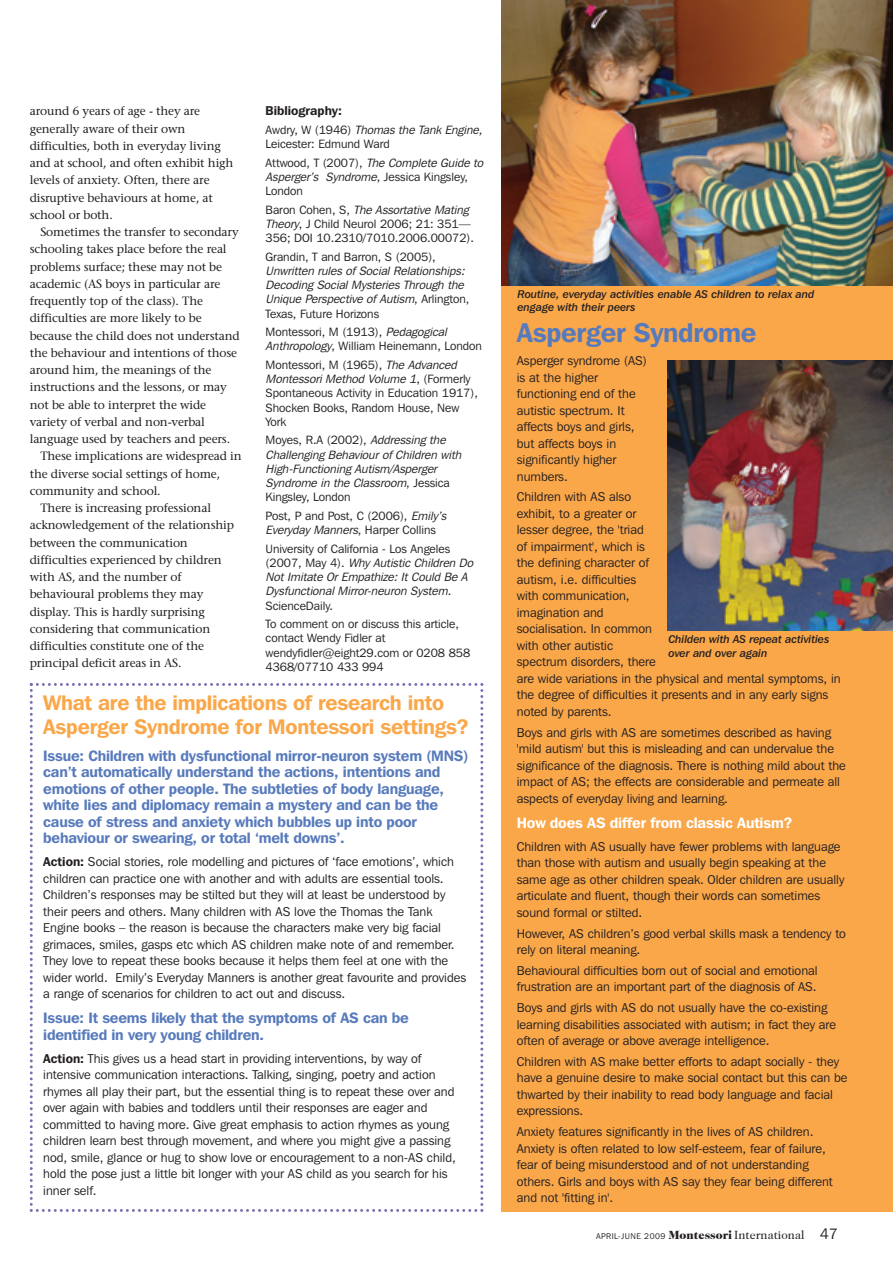
<style>
.page{position:relative;width:893px;height:1263px;background:#fff}
.page>*{position:absolute;margin:0;border:0;box-sizing:border-box;transform-origin:0 0}
.t1{font:600 27px "Franklin Gothic IT Cby BT";letter-spacing:-.015em;color:#577abc}
.t2{font:600 21px/24px "Franklin Gothic IT Cby BT";letter-spacing:-.015em;color:#faa74a}
.t3{font:600 15px/16.5px "Franklin Gothic IT Cby BT";letter-spacing:-.015em;color:#577abc}
.t4{font:600 15px "Franklin Gothic IT Cby BT";letter-spacing:-.01em;color:#fff}
.t5{font:12.75px/16.5px "Franklin Gothic IT Cby BT";color:#231f20}
.t6{font:600 12.75px "Franklin Gothic IT Cby BT";color:#231f20}
.t7{font:12px/17.2px "Stone Serif";letter-spacing:-.01em;color:#231f20}
.t8{font:12px/14.2px "Franklin Gothic IT Cby BT";color:#231f20}
.t9{font:italic 12px/14.2px "Franklin Gothic IT Cby BT";color:#231f20}
.t10{font:11.25px/13.5px "Franklin Gothic IT Cby BT Med Ital";color:#231f20}
.t11{font:8.25px "Franklin Gothic IT Cby BT";letter-spacing:.06em;color:#231f20}
.s1{font-style:italic}
.s2{font-style:normal}
.s3{font-weight:600}
.s4{font-family:"Caslon Two Twenty Four";font-weight:900;font-size:12px}
.s5{font-family:"Caslon Two Twenty Four";font-size:12px}
.s6{font-size:15px}
</style>
<div class="page">
<svg style="left:30px;top:683px;width:453px;height:529px"></svg>
<div style="left:502px;top:0;width:391px;height:1212px;background:#faa74a"></div>
<img style="left:502px;top:0;width:391px;height:285px">
<img style="left:668px;top:360px;width:225px;height:271px">
<p class="t7" style="left:30px;top:104px;width:205px">around 6 years of age - they are generally aware of their own difficulties, both in everyday living and at school, and often exhibit high levels of anxiety. Often, there are disruptive behaviours at home, at school or both.</p>
<p class="t7" style="left:40px;top:225px;width:200px">Sometimes the transfer to secondary</p>
<p class="t7" style="left:30px;top:242px;width:198px">schooling takes place before the real</p>
<p class="t7" style="left:30px;top:259px;width:194px">problems surface; these may not be</p>
<p class="t7" style="left:30px;top:276px;width:192px">academic (AS boys in particular are</p>
<p class="t7" style="left:30px;top:294px;width:175px">frequently top of the class). The</p>
<p class="t7" style="left:30px;top:311px;width:173px">difficulties are more likely to be</p>
<p class="t7" style="left:30px;top:328px;width:212px">because the child does not understand</p>
<p class="t7" style="left:30px;top:345px;width:209px">the behaviour and intentions of those</p>
<p class="t7" style="left:30px;top:363px;width:183px">around him, the meanings of the</p>
<p class="t7" style="left:30px;top:380px;width:199px">instructions and the lessons, or may</p>
<p class="t7" style="left:30px;top:397px;width:178px">not be able to interpret the wide</p>
<p class="t7" style="left:30px;top:414px;width:177px">variety of verbal and non-verbal</p>
<p class="t7" style="left:30px;top:432px;width:202px">language used by teachers and peers.</p>
<p class="t7" style="left:40px;top:449px;width:203px">These implications are widespread in</p>
<p class="t7" style="left:30px;top:466px;width:192px">the diverse social settings of home,</p>
<p class="t7" style="left:30px;top:483px;width:132px">community and school.</p>
<p class="t7" style="left:40px;top:501px;width:172px">There is increasing professional</p>
<p class="t7" style="left:30px;top:518px;width:206px">acknowledgement of the relationship</p>
<p class="t7" style="left:30px;top:535px;width:160px">between the communication</p>
<p class="t7" style="left:30px;top:552px;width:193px">difficulties experienced by children</p>
<p class="t7" style="left:30px;top:570px;width:153px">with AS, and the number of</p>
<p class="t7" style="left:30px;top:587px;width:175px">behavioural problems they may</p>
<p class="t7" style="left:30px;top:604px;width:177px">display. This is hardly surprising</p>
<p class="t7" style="left:30px;top:621px;width:182px">considering that communication</p>
<p class="t7" style="left:30px;top:639px;width:176px">difficulties constitute one of the</p>
<p class="t7" style="left:30px;top:656px;width:153px">principal deficit areas in AS.</p>
<p class="t6" style="left:266px;top:107px;width:78px">Bibliography:</p>
<p class="t8" style="left:266px;top:124px;width:221px">Awdry, W (1946) <span class="s1">Thomas the Tank Engine,<br></span>Leicester: Edmund Ward</p>
<p class="t8" style="left:266px;top:156px;width:221px">Attwood, T (2007), <span class="s1">The Complete Guide to<br>Asperger’s Syndrome</span>, Jessica Kingsley,<br>London</p>
<p class="t8" style="left:266px;top:203px;width:210px">Baron Cohen, S, <span class="s1">The Assortative Mating<br>Theory</span>, J Child Neurol 2006; 21: 351—<br>356; DOI 10.2310/7010.2006.00072).</p>
<p class="t8" style="left:266px;top:250px;width:172px">Grandin, T and Barron, S (2005),</p>
<p class="t9" style="left:266px;top:265px;width:205px">Unwritten rules of Social Relationships:<br>Decoding Social Mysteries Through the Unique Perspective of Autism<span class="s2">, A r l i n gt o n , Texas, Future Horizons</span></p>
<p class="t8" style="left:266px;top:326px;width:218px">Montessori, M (1913), <span class="s1">Pedagogical<br>Anthropology</span>, William Heinemann, London</p>
<p class="t8" style="left:266px;top:359px;width:214px">Montessori, M (1965), <span class="s1">The Advanced<br>Montessori Method Volume 1</span>, ( Fo r m e r l y<br>Spontaneous Activity in Education 1917),<br>Shocken Books, Random House, New<br>York</p>
<p class="t9" style="left:266px;top:434px;width:199px"><span class="s2">Moyes, R.A (2002),</span> Addressing the<br>Challenging Behaviour of Children with<br>High-Functioning Autism/Asperger<br>Syndrome in the Classroom<span class="s2">, J e s s i c a<br>Kingsley, London</span></p>
<p class="t8" style="left:266px;top:510px;width:184px">Post, P and Post, C (2006), <span class="s1">Emily’s<br>Everyday Manners</span>, H a r p e r C o l l i n s</p>
<p class="t9" style="left:266px;top:542px;width:211px"><span class="s2">University of California - Los Angeles (2007, May 4).</span> Why Autistic Children Do Not Imitate Or Empathize: It Could Be A Dysfunctional Mirror-neuron System<span class="s2">.<br>ScienceDaily.</span></p>
<p class="t8" style="left:266px;top:618px;width:206px">To comment on or discuss this article, contact Wendy Fidler at wendyfidler@eight29.com or 0208 858<br>4368/07710 433 994</p>
<h2 class="t2" style="left:43px;top:692px;width:427px">What are the implications of research into<br>Asperger Syndrome for Montessori settings?</h2>
<p class="t3" style="left:43px;top:749px;width:427px">Issue: Children with dysfunctional mirror-neuron system (MNS) can’t automatically understand the actions, intentions and emotions of other people. The subtleties of body language, white lies and diplomacy remain a mystery and can be the cause of stress and anxiety which bubbles up into poor behaviour or swearing, or total ‘melt downs’.</p>
<p class="t5" style="left:43px;top:855px;width:424px"><span class="s3">Action:</span> Social stories, role modelling and pictures of ‘face emotions’, which children can practice one with another and with adults are essential tools.<br>Children’s responses may be stilted but they will at least be understood by their peers and others. Many children with AS love the Thomas the Tank Engine books – the reason is because the characters make very big facial grimaces, smiles, gasps etc which AS children make note of and remember.<br>They love to repeat these books because it helps them feel at one with the wider world. Emily’s Everyday Manners is another great favourite and provides a range of scenarios for children to act out and discuss.</p>
<p class="t3" style="left:43px;top:1011px;width:367px">Issue: It seems likely that the symptoms of AS can be identified in very young children.</p>
<p class="t5" style="left:43px;top:1051px;width:414px"><span class="s3">Action:</span> This gives us a head start in providing interventions, by way of intensive communication interactions. Talking, singing, poetry and action rhymes all play their part, but the essential thing is to repeat these over and over again with babies and toddlers until their responses are eager and committed to having more. Give great emphasis to action rhymes as young children learn best through movement, and where you might give a passing nod, smile, glance or hug to show love or encouragement to a non-AS child, hold the pose just a little bit longer with your AS child as you search for his inner self.</p>
<p class="t10" style="left:517px;top:288px;width:298px">Routine, everyday activities enable AS children to relax and engage with their peers</p>
<h1 class="t1" style="left:517px;top:323px;width:241px">Asperger Syndrome</h1>
<p class="t5" style="left:517px;top:354px;width:132px">Asperger syndrome (AS) is at the higher functioning end of the autistic spectrum. It affects boys and girls, but affects boys in significantly higher numbers.</p>
<p class="t5" style="left:517px;top:490px;width:325px">Children with AS also<br>exhibit, to a greater or<br>lesser degree, the 'triad<br>of impairment', which is<br>the defining character of<br>autism, i.e. difficulties<br>with communication,<br>imagination and<br>socialisation. In common<br>with other autistic<br>spectrum disorders, there<br>are wide variations in the physical and mental symptoms, in the degree of difficulties it presents and in any early signs noted by parents.</p>
<p class="t5" style="left:517px;top:725px;width:331px">Boys and girls with AS are sometimes described as having 'mild autism' but this is misleading and can undervalue the significance of the diagnosis. There is nothing mild about the impact of AS; the effects are considerable and permeate all aspects of everyday living and learning.</p>
<p class="t4" style="left:517px;top:818px;width:277px">How does AS differ from classic Autism?</p>
<p class="t5" style="left:517px;top:839px;width:329px">Children with AS usually have fewer problems with language than those with autism and usually begin speaking at the same age as other children speak. Older children are usually articulate and fluent, though their words can sometimes sound formal or stilted.</p>
<p class="t5" style="left:517px;top:926px;width:331px">However, AS children’s good verbal skills mask a tendency to rely on literal meaning.</p>
<p class="t5" style="left:517px;top:963px;width:302px">Behavioural difficulties born out of social and emotional frustration are an important part of the diagnosis of AS.</p>
<p class="t5" style="left:517px;top:1001px;width:321px">Boys and girls with AS do not usually have the co-existing learning disabilities associated with autism; in fact they are often of average or above average intelligence.</p>
<p class="t5" style="left:517px;top:1054px;width:332px">Children with AS make better efforts to adapt socially - they have a genuine desire to make social contact but this can be thwarted by their inability to read body language and facial expressions.</p>
<p class="t5" style="left:517px;top:1125px;width:317px">Anxiety features significantly in the lives of AS children.<br>Anxiety is often related to low self-esteem, fear of failure, fear of being misunderstood and of not understanding others. Girls and boys with AS say they fear being different and not 'fitting in'.</p>
<p class="t10" style="left:668px;top:634px;width:163px">Childen with AS repeat activities over and over again</p>
<p class="t11" style="left:596px;top:1233px;width:243px">APRIL-JUNE 2009 <span class="s4">Montessori</span> <span class="s5">International</span> <span class="s6">47</span></p>
</div>
